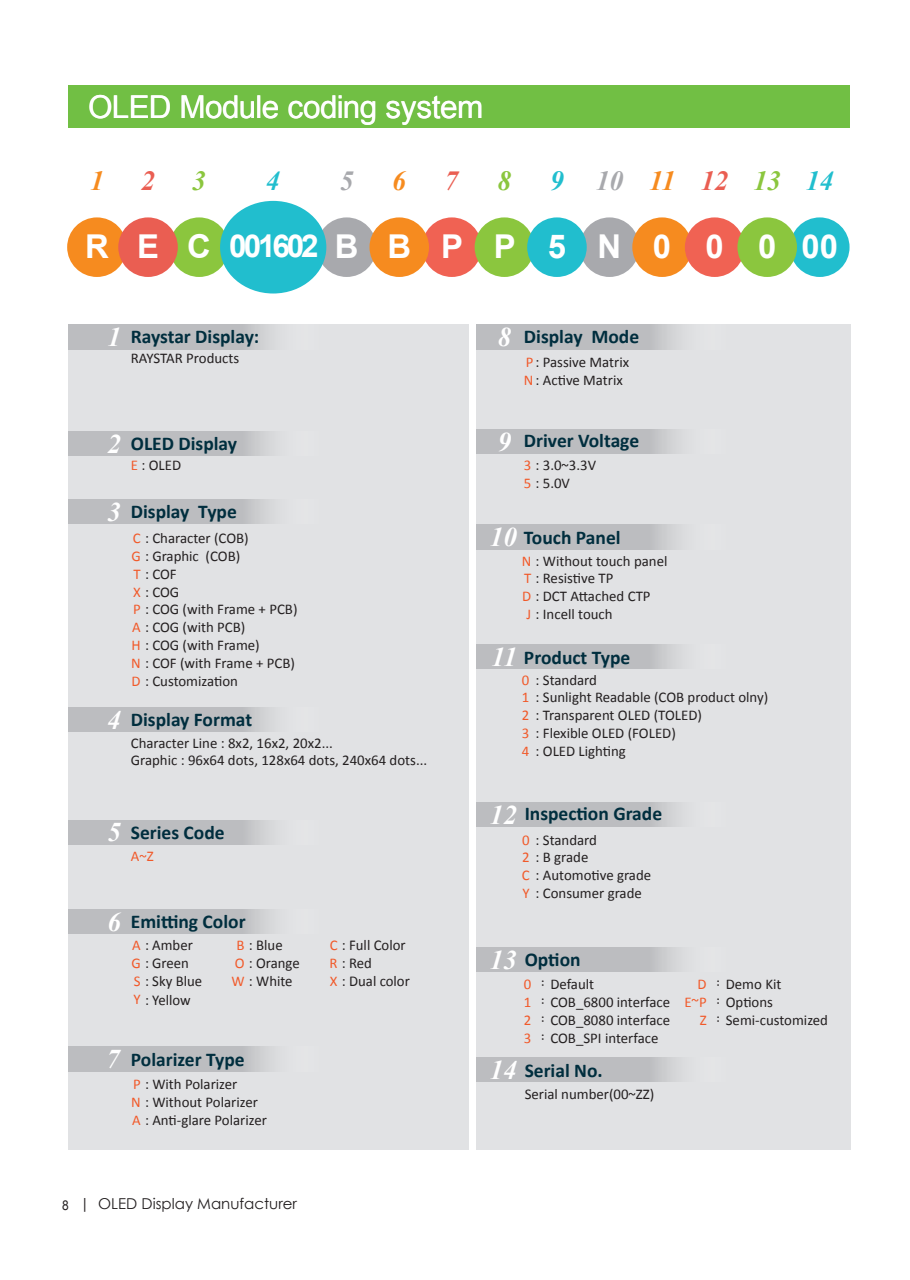
<style>
.page{position:relative;width:910px;height:1280px;background:#fff}
.page>*{position:absolute;margin:0;border:0;box-sizing:border-box;transform-origin:0 0}
.t1{font:700 32.85px "Arial";color:#fff}
.t2{font:31.5px "Arial";letter-spacing:-.02em;color:#fff}
.t3{font:700 31.5px "Arial";letter-spacing:-.1em;color:#fff}
.t4{font:italic 700 27.6px "Times New Roman";color:#f68b1f}
.t5{font:italic 700 27.6px "Times New Roman";color:#8bc63e}
.t6{font:italic 700 27.6px "Times New Roman";color:#21bece}
.t7{font:italic 700 27.6px "Times New Roman";color:#ea5e52}
.t8{font:italic 700 27.6px "Times New Roman";color:#a8a9ad}
.t9{font:italic 700 27px "Times New Roman";color:#fff}
.t10{font:700 19.5px "Calibri";color:#002e3e}
.t11{font:15px/18px "Calibri";color:#231f20}
.t12{font:15px "Century Gothic";color:#231f20}
.t13{font:14.85px/17.9px "Calibri";color:#231f20}
.t14{font:14.85px "Calibri";color:#f15929}
.s1{color:#f15929}
.s2{font-size:14.85px;color:#f15929}
.s3{font-size:14.85px}
.s4{font-family:"Adobe Ming Std";font-weight:300}
</style>
<div class="page">
<div style="left:68px;top:324px;width:401px;height:826px;background:#e1e2e4"></div>
<div style="left:476px;top:324px;width:374px;height:826px;background:#e1e2e4"></div>
<svg style="left:476px;top:325px;width:201px;height:24px;background:#bdbec1"></svg>
<svg style="left:476px;top:430px;width:201px;height:24px;background:#bdbec1"></svg>
<svg style="left:476px;top:525px;width:201px;height:24px;background:#bdbec1"></svg>
<svg style="left:476px;top:645px;width:201px;height:24px;background:#bdbec1"></svg>
<svg style="left:476px;top:803px;width:201px;height:24px;background:#bdbec1"></svg>
<svg style="left:476px;top:947px;width:201px;height:24px;background:#bdbec1"></svg>
<svg style="left:476px;top:1058px;width:201px;height:24px;background:#bdbec1"></svg>
<svg style="left:68px;top:1047px;width:202px;height:24px;background:#bdbec1"></svg>
<svg style="left:68px;top:909px;width:202px;height:24px;background:#bdbec1"></svg>
<svg style="left:68px;top:820px;width:202px;height:24px;background:#bdbec1"></svg>
<svg style="left:68px;top:708px;width:202px;height:24px;background:#bdbec1"></svg>
<svg style="left:68px;top:499px;width:202px;height:24px;background:#bdbec1"></svg>
<svg style="left:68px;top:432px;width:202px;height:24px;background:#bdbec1"></svg>
<svg style="left:68px;top:325px;width:202px;height:24px;background:#bdbec1"></svg>
<div style="left:68px;top:85px;width:782px;height:43px;background:#71bf44"></div>
<div style="left:67px;top:217px;width:60px;height:60px;background:#f68b1f;border-radius:50%"></div>
<div style="left:790px;top:217px;width:59px;height:60px;background:#21bece;border-radius:50%"></div>
<div style="left:169px;top:217px;width:60px;height:60px;background:#8bc63e;border-radius:50%"></div>
<div style="left:317px;top:217px;width:59px;height:60px;background:#a8a9ad;border-radius:50%"></div>
<div style="left:422px;top:217px;width:60px;height:60px;background:#f06253;border-radius:50%"></div>
<div style="left:475px;top:217px;width:59px;height:60px;background:#8bc63e;border-radius:50%"></div>
<div style="left:580px;top:217px;width:59px;height:60px;background:#a8a9ad;border-radius:50%"></div>
<div style="left:632px;top:217px;width:60px;height:60px;background:#f68b1f;border-radius:50%"></div>
<div style="left:527px;top:217px;width:60px;height:60px;background:#21bece;border-radius:50%"></div>
<div style="left:685px;top:217px;width:59px;height:60px;background:#f06253;border-radius:50%"></div>
<div style="left:369px;top:217px;width:60px;height:60px;background:#f68b1f;border-radius:50%"></div>
<div style="left:118px;top:217px;width:60px;height:60px;background:#ea5e52;border-radius:50%"></div>
<div style="left:737px;top:217px;width:60px;height:60px;background:#8bc63e;border-radius:50%"></div>
<div style="left:220px;top:201px;width:106px;height:92px;background:#21bece;border-radius:50%"></div>
<h2 class="t2" style="left:88px;top:86px;width:397px">OLED Module coding system</h2>
<h3 class="t4" style="left:90px;top:161px;width:15px">1</h3>
<h1 class="t1" style="left:85px;top:225px;width:25px">R</h1>
<h3 class="t7" style="left:141px;top:161px;width:15px">2</h3>
<h1 class="t1" style="left:137px;top:225px;width:23px">E</h1>
<h3 class="t4" style="left:392px;top:161px;width:15px">6</h3>
<h3 class="t7" style="left:701px;top:161px;width:29px">12</h3>
<h3 class="t6" style="left:550px;top:161px;width:15px">9</h3>
<h3 class="t5" style="left:192px;top:161px;width:15px">3</h3>
<h3 class="t6" style="left:806px;top:161px;width:29px">14</h3>
<h3 class="t6" style="left:266px;top:161px;width:15px">4</h3>
<h3 class="t5" style="left:497px;top:161px;width:15px">8</h3>
<h3 class="t8" style="left:596px;top:161px;width:29px">10</h3>
<h3 class="t4" style="left:649px;top:161px;width:28px">11</h3>
<h3 class="t5" style="left:753px;top:161px;width:29px">13</h3>
<h3 class="t8" style="left:340px;top:161px;width:15px">5</h3>
<h3 class="t7" style="left:444px;top:161px;width:15px">7</h3>
<h1 class="t1" style="left:187px;top:225px;width:25px">C</h1>
<h1 class="t1" style="left:335px;top:225px;width:25px">B</h1>
<h2 class="t3" style="left:229px;top:225px;width:91px">001602</h2>
<h1 class="t1" style="left:758px;top:225px;width:20px">0</h1>
<h1 class="t1" style="left:548px;top:225px;width:20px">5</h1>
<h1 class="t1" style="left:705px;top:225px;width:20px">0</h1>
<h1 class="t1" style="left:653px;top:225px;width:20px">0</h1>
<h1 class="t1" style="left:387px;top:225px;width:25px">B</h1>
<h1 class="t1" style="left:441px;top:225px;width:23px">P</h1>
<h1 class="t1" style="left:494px;top:225px;width:23px">P</h1>
<h1 class="t1" style="left:598px;top:225px;width:25px">N</h1>
<h1 class="t1" style="left:801px;top:225px;width:38px">00</h1>
<h3 class="t9" style="left:108px;top:319px;width:15px">1</h3>
<h3 class="t10" style="left:131px;top:324px;width:130px">Raystar Display:</h3>
<p class="t13" style="left:131px;top:348px;width:110px">RAYSTAR Products</p>
<h3 class="t9" style="left:498px;top:319px;width:15px">8</h3>
<h3 class="t10" style="left:524px;top:324px;width:117px">Display Mode</h3>
<p class="t13" style="left:524px;top:352px;width:107px"><span class="s1">P</span>: Passive Matrix<br><span class="s1">N</span>: Active Matrix</p>
<h3 class="t9" style="left:108px;top:425px;width:15px">2</h3>
<h3 class="t10" style="left:131px;top:431px;width:108px">OLED Display</h3>
<p class="t13" style="left:131px;top:456px;width:52px"><span class="s1">E</span> : OLED</p>
<h3 class="t9" style="left:498px;top:423px;width:15px">9</h3>
<h3 class="t10" style="left:524px;top:429px;width:117px">Driver Voltage</h3>
<p class="t13" style="left:524px;top:455px;width:74px"><span class="s1">3</span> : 3.0~3.3V<br><span class="s1">5</span> : 5.0V</p>
<h3 class="t9" style="left:108px;top:493px;width:15px">3</h3>
<h3 class="t9" style="left:108px;top:701px;width:15px">4</h3>
<h3 class="t10" style="left:131px;top:499px;width:108px">Display Type</h3>
<p class="t13" style="left:131px;top:529px;width:168px"><span class="s1">C</span> : Character (COB)<br><span class="s1">G</span> : Graphic (COB)<br><span class="s1">T</span> : COF<br><span class="s1">X</span> : COG<br><span class="s1">P</span> : COG (with Frame + PCB)<br><span class="s1">A</span> : COG (with PCB)<br><span class="s1">H</span> : COG (with Frame)<br><span class="s1">N</span> : COF (with Frame + PCB)<br><span class="s1">D</span> : Customization</p>
<h3 class="t10" style="left:131px;top:707px;width:123px">Display Format</h3>
<p class="t13" style="left:131px;top:733px;width:298px">Character Line : 8x2, 16x2, 20x2...<br>Graphic : 96x64 dots, 128x64 dots, 240x64 dots...</p>
<h3 class="t9" style="left:490px;top:518px;width:28px">10</h3>
<h3 class="t10" style="left:524px;top:526px;width:98px">Touch Panel</h3>
<p class="t13" style="left:522px;top:551px;width:147px"><span class="s1">N</span> : Without touch panel<br><span class="s1">T</span> : Resistive TP<br><span class="s1">D</span> : DCT Attached CTP<br><span class="s1">J</span> : Incell touch</p>
<h3 class="t9" style="left:491px;top:638px;width:27px">11</h3>
<h3 class="t10" style="left:524px;top:646px;width:108px">Product Type</h3>
<p class="t13" style="left:522px;top:670px;width:248px"><span class="s1">0</span> : Standard<br><span class="s1">1</span> : Sunlight Readable (COB product olny)<br><span class="s1">2</span> : Transparent OLED (TOLED)<br><span class="s1">3</span> : Flexible OLED (FOLED)<br><span class="s1">4</span> : OLED Lighting</p>
<h3 class="t9" style="left:108px;top:813px;width:15px">5</h3>
<h3 class="t10" style="left:131px;top:820px;width:95px">Series Code</h3>
<p class="t14" style="left:131px;top:847px;width:24px">A~Z</p>
<h3 class="t9" style="left:490px;top:796px;width:28px">12</h3>
<h3 class="t10" style="left:525px;top:802px;width:139px">Inspection Grade</h3>
<p class="t13" style="left:522px;top:830px;width:131px"><span class="s1">0</span> : Standard<br><span class="s1">2</span> : B grade<br><span class="s1">C</span> : Automotive grade<br><span class="s1">Y</span> : Consumer grade</p>
<h3 class="t9" style="left:108px;top:903px;width:15px">6</h3>
<h3 class="t10" style="left:131px;top:909px;width:116px">Emitting Color</h3>
<p class="t11" style="left:131px;top:936px;width:72px"><span class="s2">A</span> <span class="s3">:</span> Amber<br><span class="s2">G</span> <span class="s3">:</span> Green<br><span class="s2">S</span> <span class="s3">:</span> Sky Blue<br><span class="s2">Y</span> <span class="s3">:</span> Yellow</p>
<p class="t11" style="left:231px;top:936px;width:70px;text-indent:5px"><span class="s2">B</span> <span class="s3">:</span> Blue<br><span class="s2">O</span> <span class="s3">:</span> Orange<br><span class="s2">W</span> <span class="s3">:</span> White</p>
<p class="t11" style="left:330px;top:936px;width:82px"><span class="s2">C</span> <span class="s3">:</span> Full Color<br><span class="s2">R</span> <span class="s3">:</span> Red<br><span class="s2">X</span> <span class="s3">:</span> Dual color</p>
<h3 class="t9" style="left:490px;top:941px;width:28px">13</h3>
<h3 class="t10" style="left:525px;top:948px;width:57px">Option</h3>
<p class="t13" style="left:524px;top:974px;width:148px"><span class="s1">0</span> <span class="s4">：</span>Default<br><span class="s1">1</span> <span class="s4">：</span>COB_6800 interface<br><span class="s1">2</span> <span class="s4">：</span>COB_8080 interface<br><span class="s1">3</span> <span class="s4">：</span>COB_SPI interface</p>
<p class="t13" style="left:698px;top:974px;width:85px"><span class="s1">D</span> <span class="s4">：</span>Demo Kit</p>
<p class="t13" style="left:684px;top:992px;width:90px"><span class="s1">E~P</span> <span class="s4">：</span>Options</p>
<p class="t13" style="left:700px;top:1010px;width:130px"><span class="s1">Z</span> <span class="s4">：</span>Semi-customized</p>
<h3 class="t9" style="left:106px;top:1040px;width:15px">7</h3>
<h3 class="t10" style="left:131px;top:1047px;width:115px">Polarizer Type</h3>
<p class="t13" style="left:131px;top:1074px;width:137px"><span class="s1">P</span> : With Polarizer<br><span class="s1">N</span> : Without Polarizer<br><span class="s1">A</span> : Anti-glare Polarizer</p>
<h3 class="t9" style="left:490px;top:1051px;width:28px">14</h3>
<h3 class="t10" style="left:525px;top:1058px;width:80px">Serial No.</h3>
<p class="t13" style="left:525px;top:1084px;width:131px">Serial number(00~ZZ)</p>
<p class="t12" style="left:62px;top:1193px;width:237px"><sub>8</sub> | OLED Display Manufacturer</p>
</div>
